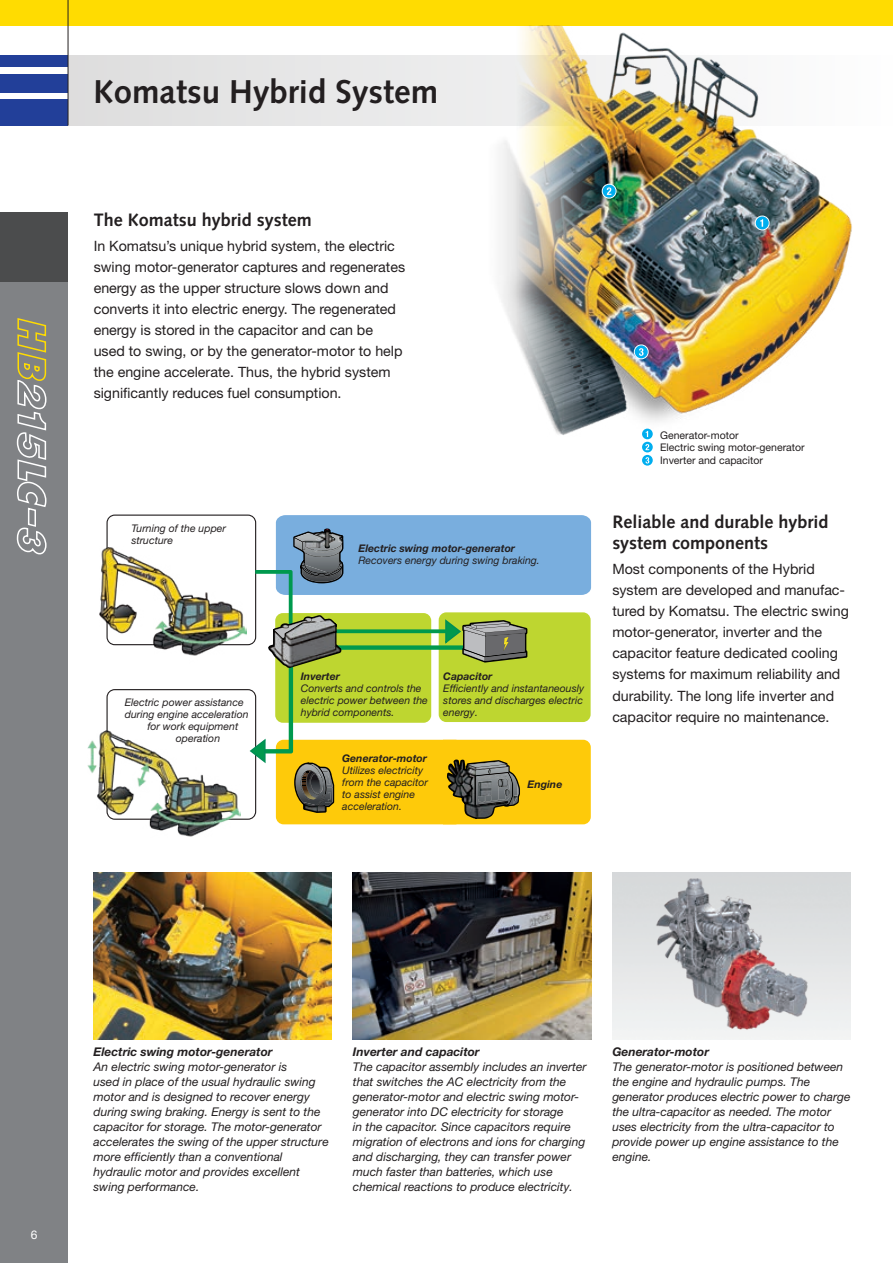
<style>
.page{position:relative;width:893px;height:1263px;background:#fff}
.page>*{position:absolute;margin:0;border:0;box-sizing:border-box;transform-origin:0 0}
.t1{font:700 33px "Syntax LTCE";color:#231f20}
.t2{font:700 18px/21px "Syntax LTCE";color:#231f20}
.t3{font:14.25px/21px "Helvetica Neue LT Pro";color:#231f20}
.t4{font:italic 12px/15px "Helvetica Neue LT Pro";color:#231f20}
.t5{font:italic 700 12px "Helvetica Neue LT Pro";color:#231f20}
.t6{font:12px "Helvetica Neue LT Pro";color:#fff}
.t7{font:italic 10.5px/12px "Helvetica Neue LT Pro";color:#231f20}
.t8{font:italic 700 10.5px "Helvetica Neue LT Pro";color:#231f20}
.t9{font:10.5px/12.6px "Helvetica Neue LT Pro";color:#231f20}
</style>
<div class="page">
<img style="left:94px;top:873px;width:238px;height:166px">
<img style="left:650px;top:872px;width:163px;height:166px">
<img style="left:353px;top:873px;width:238px;height:166px">
<div style="left:0;top:213px;width:68px;height:1050px;background:#808285"></div>
<div style="left:0;top:99px;width:68px;height:26px;background:#223f99"></div>
<div style="left:0;top:74px;width:68px;height:18px;background:#223f99"></div>
<div style="left:0;top:55px;width:68px;height:12px;background:#223f99"></div>
<div style="left:0;top:0;width:893px;height:26px;background:#ffdc01"></div>
<div style="left:0;top:213px;width:68px;height:69px;background:#4b4c4d"></div>
<div style="left:69px;top:55px;width:369px;height:70px;background:#e5e5e5"></div>
<hr style="left:68px;top:0;width:1px;height:125px;background:#231f20">
<img style="left:438px;top:26px;width:414px;height:409px">
<svg style="left:106px;top:514px;width:485px;height:310px"></svg>
<img style="left:304px;top:530px;width:38px;height:35px">
<img style="left:270px;top:619px;width:70px;height:48px">
<img style="left:448px;top:761px;width:47px;height:56px">
<img style="left:304px;top:773px;width:29px;height:39px">
<img style="left:495px;top:774px;width:23px;height:32px">
<div style="left:755px;top:216px;width:14px;height:14px;background:#e1e5e5;border-radius:50%"></div>
<div style="left:755px;top:216px;width:15px;height:14px;border:2px solid #fff;border-radius:50%"></div>
<svg style="left:756px;top:216px;width:13px;height:13px"></svg>
<svg style="left:760px;top:219px;width:3px;height:8px"></svg>
<div style="left:602px;top:184px;width:14px;height:14px;background:#bcc0c1;border-radius:50%"></div>
<div style="left:602px;top:184px;width:15px;height:15px;border:2px solid #fff;border-radius:50%"></div>
<svg style="left:603px;top:185px;width:13px;height:13px"></svg>
<svg style="left:607px;top:187px;width:4px;height:8px"></svg>
<div style="left:634px;top:344px;width:15px;height:15px;border:2px solid #fff;border-radius:50%"></div>
<svg style="left:635px;top:345px;width:13px;height:13px"></svg>
<svg style="left:639px;top:348px;width:5px;height:8px"></svg>
<img style="left:99px;top:547px;width:148px;height:120px">
<img style="left:87px;top:730px;width:154px;height:107px">
<div style="left:642px;top:428px;width:11px;height:11px;background:#65cef5;border-radius:50%"></div>
<div style="left:641px;top:428px;width:12px;height:12px;border:1px solid #fff;border-radius:50%"></div>
<svg style="left:642px;top:429px;width:11px;height:10px"></svg>
<svg style="left:646px;top:431px;width:2px;height:6px"></svg>
<div style="left:642px;top:442px;width:11px;height:11px;background:#57c9f4;border-radius:50%"></div>
<div style="left:641px;top:441px;width:12px;height:12px;border:1px solid #fff;border-radius:50%"></div>
<svg style="left:642px;top:442px;width:11px;height:10px"></svg>
<svg style="left:645px;top:444px;width:4px;height:6px"></svg>
<div style="left:641px;top:454px;width:12px;height:12px;border:1px solid #fff;border-radius:50%"></div>
<svg style="left:642px;top:455px;width:11px;height:11px"></svg>
<svg style="left:645px;top:457px;width:4px;height:6px"></svg>
<svg style="left:16px;top:318px;width:31px;height:237px"></svg>
<h1 class="t1" style="left:94px;top:73px;width:346px">Komatsu Hybrid System</h1>
<h2 class="t2" style="left:94px;top:210px;width:219px">The Komatsu hybrid system</h2>
<p class="t3" style="left:94px;top:235px;width:313px">In Komatsu’s unique hybrid system, the electric swing motor-generator captures and regenerates energy as the upper structure slows down and converts it into electric energy. The regenerated energy is stored in the capacitor and can be used to swing, or by the generator-motor to help the engine accelerate. Thus, the hybrid system significantly reduces fuel consumption.</p>
<p class="t7" style="left:131px;top:522px;width:96px">Turning of the upper structure</p>
<p class="t7" style="left:125px;top:696px;width:120px">Electric power assistance</p>
<p class="t7" style="left:125px;top:708px;width:125px">during engine acceleration</p>
<p class="t7" style="left:147px;top:720px;width:93px">for work equipment</p>
<p class="t7" style="left:176px;top:732px;width:46px">operation</p>
<p class="t8" style="left:358px;top:542px;width:158px">Electric swing motor-generator</p>
<p class="t7" style="left:358px;top:554px;width:183px">Recovers energy during swing braking.</p>
<p class="t8" style="left:301px;top:670px;width:41px">Inverter</p>
<p class="t7" style="left:301px;top:682px;width:129px">Converts and controls the electric power between the hybrid components.</p>
<p class="t8" style="left:342px;top:752px;width:86px">Generator-motor</p>
<p class="t7" style="left:342px;top:764px;width:87px">Utilizes electricity from the capacitor to assist engine acceleration.</p>
<p class="t8" style="left:443px;top:670px;width:51px">Capacitor</p>
<p class="t7" style="left:443px;top:682px;width:142px;text-align:justify">Efficiently and instantaneously stores and discharges electric energy.</p>
<p class="t8" style="left:527px;top:777px;width:36px">Engine</p>
<p class="t9" style="left:660px;top:428px;width:146px">Generator-motor<br>Electric swing motor-generator<br>Inverter and capacitor</p>
<h2 class="t2" style="left:612px;top:512px;width:218px">Reliable and durable hybrid system components</h2>
<p class="t3" style="left:612px;top:558px;width:238px">Most components of the Hybrid system are developed and manufac&shy;tured by Komatsu. The electric swing motor-generator, inverter and the capacitor feature dedicated cooling systems for maximum reliability and durability. The long life inverter and capacitor require no maintenance.</p>
<p class="t6" style="left:31px;top:1227px;width:8px">6</p>
<p class="t5" style="left:94px;top:1044px;width:180px">Electric swing motor-generator</p>
<p class="t4" style="left:94px;top:1059px;width:237px">An electric swing motor-generator is<br>used in place of the usual hydraulic swing motor and is designed to recover energy during swing braking. Energy is sent to the capacitor for storage. The motor-generator accelerates the swing of the upper structure more efficiently than a conventional hydraulic motor and provides excellent swing performance.</p>
<p class="t5" style="left:353px;top:1044px;width:128px">Inverter and capacitor</p>
<p class="t4" style="left:353px;top:1059px;width:235px">The capacitor assembly includes an inverter that switches the AC electricity from the generator-motor and electric swing motor&shy;generator into DC electricity for storage<br>in the capacitor. Since capacitors require migration of electrons and ions for charging and discharging, they can transfer power much faster than batteries, which use chemical reactions to produce electricity.</p>
<p class="t5" style="left:612px;top:1044px;width:98px">Generator-motor</p>
<p class="t4" style="left:612px;top:1059px;width:240px">The generator-motor is positioned between the engine and hydraulic pumps. The generator produces electric power to charge the ultra-capacitor as needed. The motor uses electricity from the ultra-capacitor to provide power up engine assistance to the engine.</p>
</div>
